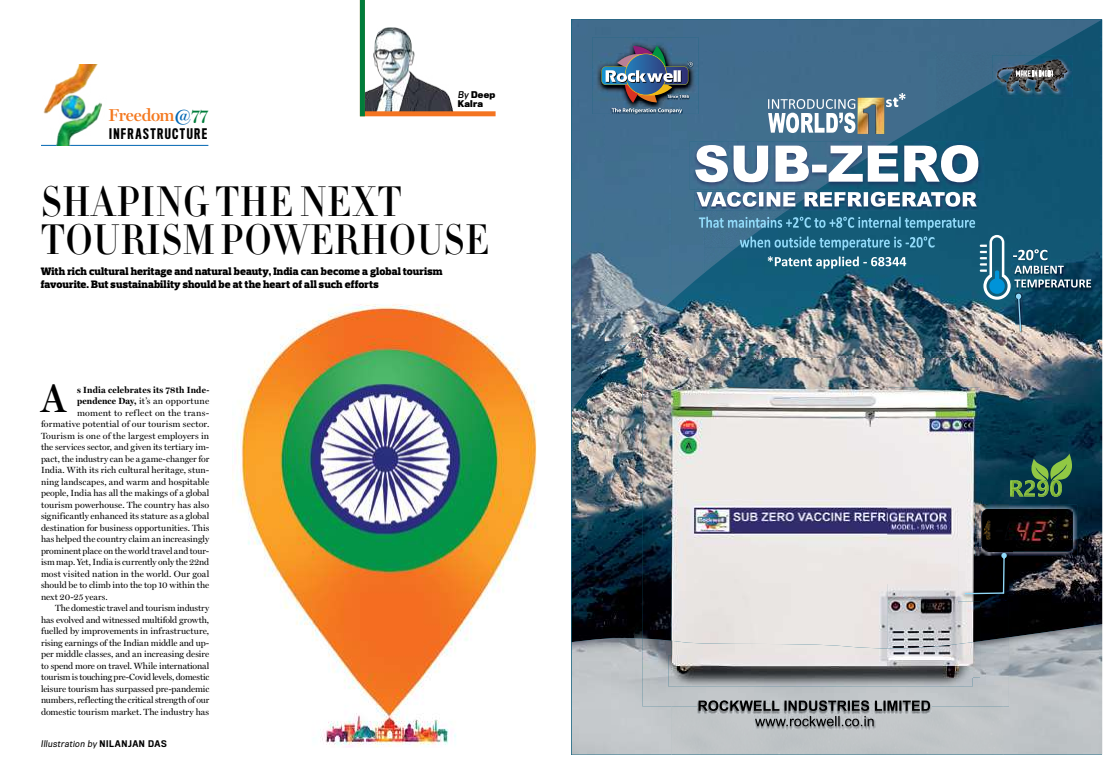
<style>
.page{position:relative;width:1116px;height:774px;background:#fff}
.page>*{position:absolute;margin:0;border:0;box-sizing:border-box;transform-origin:0 0}
.t1{font:500 41.8px/38.2px "HTF Didot M16";letter-spacing:.015em;color:#000;scale:.9 1}
.t2{font:600 40px "Miller Display";color:#000;scale:.9 1}
.t3{font:600 17.3px "Miller Display";letter-spacing:-.01em;color:#f47920}
.t4{font:500 13.5px "Titling Gothic FB Comp";letter-spacing:.105em;color:#000}
.t5{font:900 11px/13px "Prelo Slab";letter-spacing:.005em;color:#000}
.t6{font:9px "Miller Display";color:#000}
.t7{font:9px "Miller Display";letter-spacing:.02em;color:#000}
.t8{font:700 9px "Miller Display";letter-spacing:.03em;color:#000}
.t9{font:9px "Miller Display";letter-spacing:.03em;color:#000}
.t10{font:700 8.6px/9.1px "Titling Gothic FB Narrow";letter-spacing:.035em;color:#000}
.t11{font:8.5px "Titling Gothic FB Narrow";color:#000}
.s1{color:#0066b3}
.s2{color:#007d3b}
.s3{font-family:"Titling Gothic FB Narrow Standard";font-weight:400}
.s4{font-weight:700}
.s5{font-weight:500}
</style>
<div class="page">
<img style="left:232px;top:304px;width:305px;height:443px">
<svg style="left:359px;top:0;width:137px;height:117px"></svg>
<div style="left:360px;top:0;width:5px;height:116px;background:#007d3b"></div>
<hr style="left:41px;top:145px;width:167px;height:1px;background:#0066b3">
<img style="left:43px;top:65px;width:63px;height:80px">
<img style="left:572px;top:52px;width:530px;height:586px">
<img style="left:572px;top:19px;width:530px;height:33px">
<img style="left:572px;top:52px;width:33px;height:358px">
<div style="left:671px;top:52px;width:266px;height:97px;background:#416c8c"></div>
<img style="left:936px;top:52px;width:67px;height:63px">
<img style="left:1003px;top:52px;width:43px;height:3px">
<img style="left:605px;top:115px;width:66px;height:231px">
<img style="left:671px;top:149px;width:33px;height:153px">
<img style="left:704px;top:211px;width:100px;height:6px">
<img style="left:605px;top:345px;width:21px;height:24px">
<img style="left:572px;top:638px;width:99px;height:117px">
<img style="left:1003px;top:624px;width:99px;height:131px">
<img style="left:642px;top:360px;width:367px;height:30px">
<img style="left:642px;top:390px;width:29px;height:247px">
<img style="left:980px;top:390px;width:29px;height:157px">
<img style="left:980px;top:601px;width:29px;height:36px">
<img style="left:642px;top:637px;width:367px;height:69px">
<img style="left:669px;top:655px;width:303px;height:32px">
<img style="left:642px;top:359px;width:367px;height:1px">
<img style="left:671px;top:388px;width:309px;height:253px">
<img style="left:671px;top:641px;width:309px;height:36px">
<img style="left:671px;top:655px;width:301px;height:22px">
<img style="left:754px;top:726px;width:121px;height:3px">
<svg style="left:699px;top:700px;width:231px;height:26px;background:#8a8d8f"></svg>
<img style="left:1009px;top:505px;width:68px;height:51px">
<img style="left:975px;top:505px;width:5px;height:42px">
<img style="left:1009px;top:509px;width:64px;height:43px">
<img style="left:980px;top:509px;width:1px;height:38px">
<img style="left:980px;top:594px;width:32px;height:7px">
<img style="left:958px;top:594px;width:22px;height:7px">
<svg style="left:958px;top:547px;width:54px;height:47px;background:#4e5154"></svg>
<img style="left:894px;top:141px;width:90px;height:49px">
<img style="left:690px;top:141px;width:204px;height:49px">
<svg style="left:695px;top:145px;width:283px;height:37px"></svg>
<img style="left:815px;top:191px;width:164px;height:20px">
<img style="left:695px;top:191px;width:120px;height:20px">
<svg style="left:697px;top:190px;width:280px;height:17px"></svg>
<img style="left:592px;top:37px;width:106px;height:9px">
<img style="left:592px;top:46px;width:106px;height:69px">
<img style="left:992px;top:55px;width:81px;height:42px">
<img style="left:992px;top:55px;width:48px;height:28px">
<img style="left:997px;top:59px;width:60px;height:33px">
<svg style="left:1016px;top:63px;width:46px;height:20px"></svg>
<svg style="left:1010px;top:454px;width:62px;height:43px;background:#3b6d47"></svg>
<svg style="left:768px;top:99px;width:87px;height:34px"></svg>
<img style="left:858px;top:98px;width:26px;height:36px">
<svg style="left:886px;top:93px;width:20px;height:14px"></svg>
<img style="left:1091px;top:263px;width:4px;height:29px">
<img style="left:699px;top:217px;width:392px;height:114px">
<h3 class="t3" style="left:109px;top:104px;width:101px">Freedom<span class="s1">@</span><span class="s2">77</span></h3>
<h3 class="t4" style="left:109px;top:126px;width:100px">INFRASTRUCTURE</h3>
<p class="t10" style="left:458px;top:90px;width:39px"><span class="s3">By</span> Deep<br>Kalra</p>
<h1 class="t1" style="left:41px;top:181px;width:499px">SHAPING THE NEXT<br>TOURISM POWERHOUSE</h1>
<p class="t5" style="left:41px;top:265px;width:403px">With rich cultural heritage and natural beauty, India can become a global tourism favourite. But sustainability should be at the heart of all such efforts</p>
<h2 class="t2" style="left:41px;top:374px;width:29px">A</h2>
<p class="t8" style="left:77px;top:384px;width:134px">s India celebrates its 78th Inde-</p>
<p class="t7" style="left:77px;top:396px;width:134px"><span class="s4">pendence Day,</span> it’s an opportune</p>
<p class="t9" style="left:77px;top:407px;width:134px">moment to reflect on the trans-</p>
<p class="t7" style="left:41px;top:419px;width:170px">formative potential of our tourism sector.</p>
<p class="t6" style="left:41px;top:430px;width:170px">Tourism is one of the largest employers in</p>
<p class="t6" style="left:41px;top:442px;width:170px">the services sector, and given its tertiary im-</p>
<p class="t6" style="left:41px;top:453px;width:170px">pact, the industry can be a game-changer for</p>
<p class="t6" style="left:41px;top:465px;width:170px">India. With its rich cultural heritage, stun-</p>
<p class="t6" style="left:41px;top:476px;width:170px">ning landscapes, and warm and hospitable</p>
<p class="t6" style="left:41px;top:488px;width:170px">people, India has all the makings of a global</p>
<p class="t6" style="left:41px;top:499px;width:170px">tourism powerhouse. The country has also</p>
<p class="t6" style="left:41px;top:511px;width:170px">significantly enhanced its stature as a global</p>
<p class="t6" style="left:41px;top:522px;width:170px">destination for business opportunities. This</p>
<p class="t6" style="left:41px;top:534px;width:170px">has helped the country claim an increasingly</p>
<p class="t6" style="left:41px;top:545px;width:170px">prominent place on the world travel and tour-</p>
<p class="t6" style="left:41px;top:557px;width:170px">ism map. Yet, India is currently only the 22nd</p>
<p class="t6" style="left:41px;top:568px;width:170px">most visited nation in the world. Our goal</p>
<p class="t6" style="left:41px;top:580px;width:170px">should be to climb into the top 10 within the</p>
<p class="t6" style="left:41px;top:591px;width:68px">next 20-25 years.</p>
<p class="t6" style="left:55px;top:603px;width:156px">The domestic travel and tourism industry</p>
<p class="t6" style="left:41px;top:614px;width:170px">has evolved and witnessed multifold growth,</p>
<p class="t6" style="left:41px;top:626px;width:170px">fuelled by improvements in infrastructure,</p>
<p class="t6" style="left:41px;top:637px;width:170px">rising earnings of the Indian middle and up-</p>
<p class="t6" style="left:41px;top:649px;width:170px">per middle classes, and an increasing desire</p>
<p class="t6" style="left:41px;top:660px;width:170px">to spend more on travel. While international</p>
<p class="t6" style="left:41px;top:672px;width:170px">tourism is touching pre-Covid levels, domestic</p>
<p class="t6" style="left:41px;top:683px;width:170px">leisure tourism has surpassed pre-pandemic</p>
<p class="t6" style="left:41px;top:695px;width:170px">numbers, reflecting the critical strength of our</p>
<p class="t6" style="left:41px;top:706px;width:170px">domestic tourism market. The industry has</p>
<p class="t11" style="left:41px;top:739px;width:127px">Illustration by <span class="s5">N I LA N J A N DA S</span></p>
</div>
